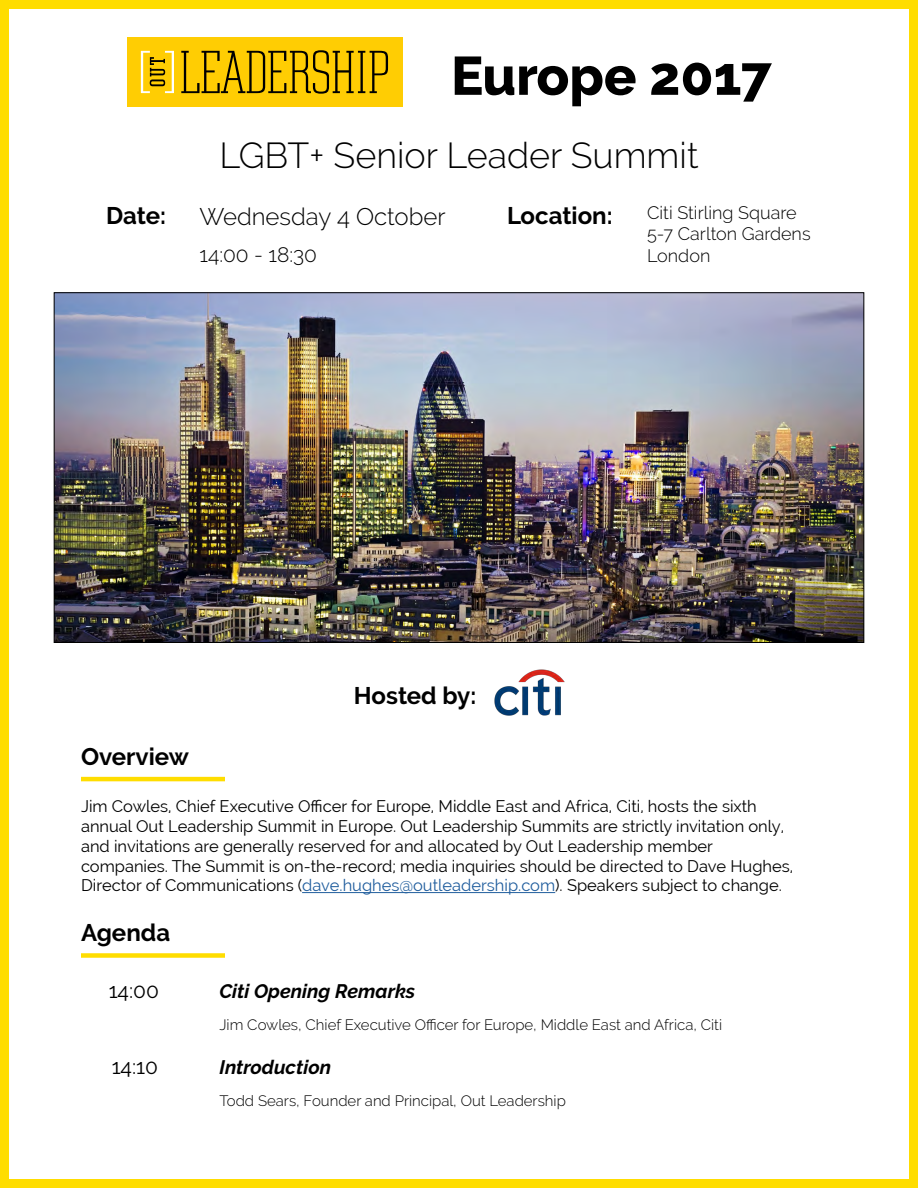
<style>
.page{position:relative;width:918px;height:1188px;background:#fff}
.page>*{position:absolute;margin:0;border:0;box-sizing:border-box;transform-origin:0 0}
.t1{font:800 54px "Raleway";color:#000}
.t2{font:300 36px "Raleway";color:#000}
.t3{font:700 24px "Raleway";color:#000}
.t4{font:300 24px "Raleway";color:#000}
.t5{font:300 21px "Raleway";color:#000}
.t6{font:21px "Raleway";color:#000}
.t7{font:italic 700 19.5px "Raleway";color:#000}
.t8{font:300 18px/21.6px "Raleway";color:#000}
.t9{font:16.5px/19.8px "Raleway";color:#000}
.t10{font:300 15px "Raleway";color:#000}
.s1{color:#215e9e}
</style>
<div class="page">
<img style="left:56px;top:295px;width:806px;height:346px">
<div style="left:127px;top:37px;width:276px;height:70px;background:#ffcd03"></div>
<svg style="left:181px;top:50px;width:207px;height:44px"></svg>
<svg style="left:141px;top:51px;width:33px;height:42px"></svg>
<div style="left:0;top:0;width:918px;height:1188px;border:9px solid #fd0"></div>
<img style="left:494px;top:670px;width:70px;height:45px">
<div style="left:81px;top:953px;width:144px;height:5px;background:#fd0"></div>
<hr style="left:302px;top:892px;width:253px;height:1px;background:#215e9e">
<hr style="left:81px;top:777px;width:144px;height:4px;background:#fd0">
<h1 class="t1" style="left:451px;top:45px;width:322px">Europe 2017</h1>
<h2 class="t2" style="left:219px;top:134px;width:481px">LGBT+ Senior Leader Summit</h2>
<h3 class="t3" style="left:106px;top:202px;width:62px">Date:</h3>
<h3 class="t4" style="left:200px;top:202px;width:248px">Wednesday 4 October</h3>
<h3 class="t3" style="left:507px;top:202px;width:107px">Location:</h3>
<p class="t5" style="left:200px;top:243px;width:119px">14:00 - 18:30</p>
<p class="t8" style="left:647px;top:201px;width:165px">Citi Stirling Square<br>5-7 Carlton Gardens<br>London</p>
<h3 class="t3" style="left:81px;top:743px;width:110px">Overview</h3>
<h3 class="t3" style="left:354px;top:682px;width:124px">Hosted by:</h3>
<p class="t9" style="left:81px;top:796px;width:714px">Jim Cowles, Chief Executive Officer for Europe, Middle East and Africa, Citi, hosts the sixth annual Out Leadership Summit in Europe. Out Leadership Summits are strictly invitation only, and invitations are generally reserved for and allocated by Out Leadership member companies. The Summit is on-the-record; media inquiries should be directed to Dave Hughes, Director of Communications (<span class="s1">dave.hughes@outleadership.com</span>). Speakers subject to change.</p>
<h3 class="t3" style="left:81px;top:919px;width:91px">Agenda</h3>
<p class="t6" style="left:109px;top:978px;width:52px">14:00</p>
<p class="t7" style="left:219px;top:980px;width:197px">Citi Opening Remarks</p>
<p class="t10" style="left:219px;top:1016px;width:504px">Jim Cowles, Chief Executive Officer for Europe, Middle East and Africa, Citi</p>
<p class="t6" style="left:112px;top:1054px;width:48px">14:10</p>
<p class="t7" style="left:219px;top:1056px;width:113px">Introduction</p>
<p class="t10" style="left:219px;top:1092px;width:348px">Todd Sears, Founder and Principal, Out Leadership</p>
</div>
